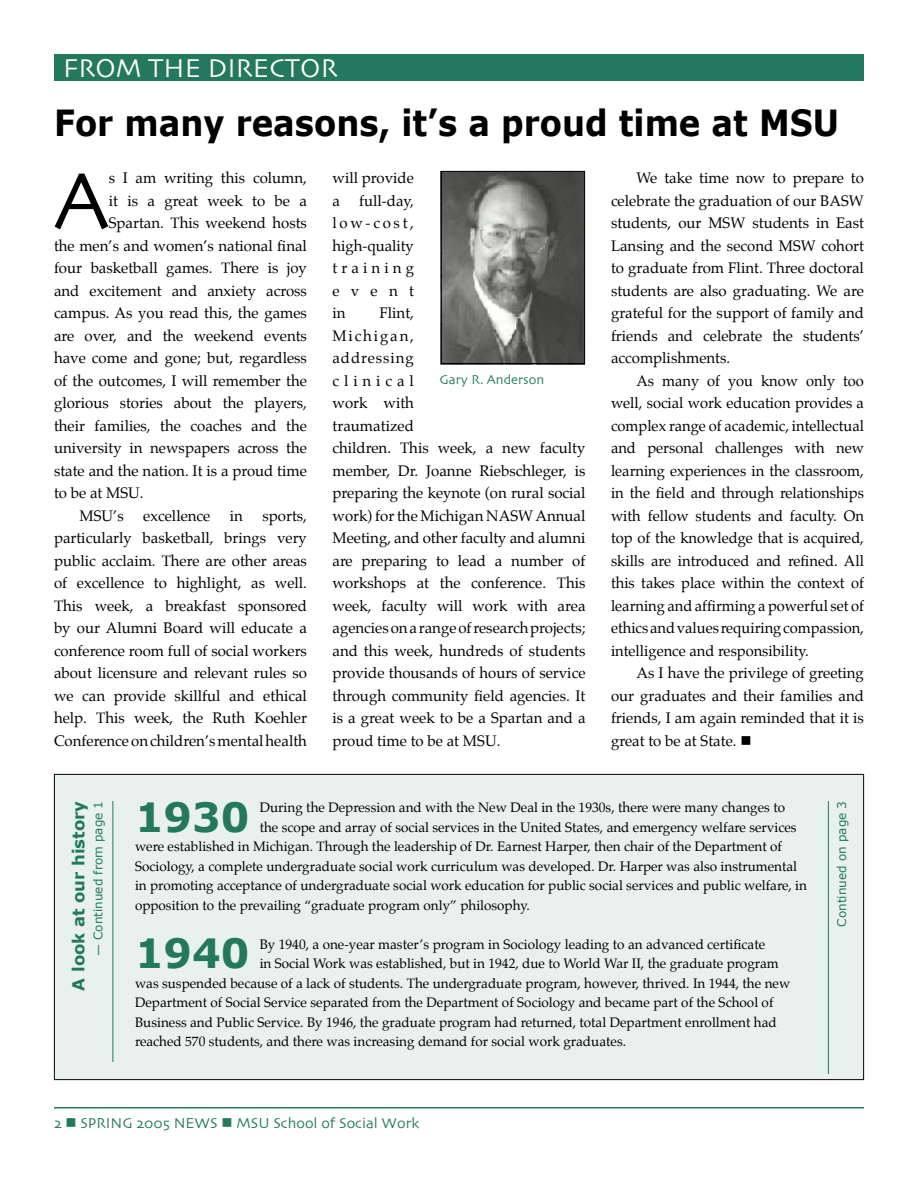
<style>
.page{position:relative;width:918px;height:1188px;background:#fff}
.page>*{position:absolute;margin:0;border:0;box-sizing:border-box;transform-origin:0 0}
.t1{font:82.5px "Skia";color:#000}
.t2{font:700 40.35px "Verdana";color:#24785d}
.t3{font:700 36px "Verdana";color:#000;scale:.9 1}
.t4{font:27px "Skia";color:#fff}
.t5{font:700 16.5px "Verdana";color:#24785d}
.t6{font:15px/22.5px "Palatino";color:#000;text-align:justify}
.t7{font:15px "Skia";color:#24785d}
.t8{font:13.5px "Palatino";color:#000}
.t9{font:13.5px "Skia";color:#24785d}
.t10{font:12px "Verdana";color:#24785d}
</style>
<div class="page">
<hr style="left:54px;top:1107px;width:810px;height:1px;background:#24785d">
<div style="left:54px;top:54px;width:810px;height:27px;background:#24785d"></div>
<div style="left:54px;top:774px;width:810px;height:306px;background:#e9f1ef"></div>
<svg style="left:443px;top:173px;width:140px;height:189px"></svg>
<hr style="left:112px;top:801px;width:1px;height:261px;background:#24785d">
<hr style="left:828px;top:801px;width:1px;height:273px;background:#24785d">
<div style="left:441px;top:171px;width:144px;height:193px;border:1px solid #000"></div>
<h3 class="t4" style="left:63px;top:52px;width:276px">FROM THE DIRECTOR</h3>
<h3 class="t3" style="left:54px;top:100px;width:874px">For many reasons, it’s a proud time at MSU</h3>
<h1 class="t1" style="left:54px;top:152px;width:56px">A</h1>
<p class="t6" style="left:109px;top:168px;width:200px">s I am writing this column,</p>
<p class="t6" style="left:109px;top:191px;width:200px">it is a great week to be a</p>
<p class="t6" style="left:109px;top:213px;width:200px">Spartan. This weekend hosts</p>
<p class="t6" style="left:54px;top:236px;width:254px">the men’s and women’s national final</p>
<p class="t6" style="left:54px;top:258px;width:254px">four basketball games. There is joy</p>
<p class="t6" style="left:54px;top:281px;width:254px">and excitement and anxiety across</p>
<p class="t6" style="left:54px;top:303px;width:254px">campus. As you read this, the games</p>
<p class="t6" style="left:54px;top:326px;width:255px">are over, and the weekend events</p>
<p class="t6" style="left:54px;top:348px;width:254px">have come and gone; but, regardless</p>
<p class="t6" style="left:54px;top:371px;width:255px">of the outcomes, I will remember the</p>
<p class="t6" style="left:54px;top:393px;width:254px">glorious stories about the players,</p>
<p class="t6" style="left:54px;top:416px;width:254px">their families, the coaches and the</p>
<p class="t6" style="left:54px;top:438px;width:254px">university in newspapers across the</p>
<p class="t6" style="left:54px;top:461px;width:254px">state and the nation. It is a proud time</p>
<p class="t6" style="left:54px;top:483px;width:91px">to be at MSU.</p>
<p class="t6" style="left:80px;top:506px;width:46px">MSU’s</p>
<p class="t6" style="left:143px;top:506px;width:69px">excellence</p>
<p class="t6" style="left:230px;top:506px;width:15px">in</p>
<p class="t6" style="left:54px;top:506px;width:255px;text-indent:209px">sports, particularly basketball, brings very public acclaim. There are other areas of excellence to highlight, as well.<br>This week, a breakfast sponsored by our Alumni Board will educate a conference room full of social workers about licensure and relevant rules so we can provide skillful and ethical help. This week, the Ruth Koehler Conference on children’s mental health</p>
<p class="t6" style="left:333px;top:168px;width:83px">will provide a</p>
<p class="t6" style="left:333px;top:191px;width:83px;text-indent:27px">full-day, low-cost, high-quality training event in</p>
<p class="t6" style="left:333px;top:303px;width:255px;text-align:left;text-indent:47px">Flint,<br>Michigan,<br>addressing<br>clinical<br>work with<br>traumatized<br>children. This week, a new faculty member, Dr. Joanne Riebschleger, is preparing the keynote (on rural social work) for the Michigan NASW Annual<br>Meeting, and other faculty and alumni are preparing to lead a number of workshops at the conference. This week, faculty will work with area agencies on a range of research projects; and this week, hundreds of students provide thousands of hours of service through community field agencies. It is a great week to be a Spartan and a proud time to be at MSU.</p>
<p class="t9" style="left:440px;top:371px;width:106px">Gary R. Anderson</p>
<p class="t6" style="left:611px;top:168px;width:255px;text-indent:26px">We take time now to prepare to celebrate the graduation of our BASW students, our MSW students in East Lansing and the second MSW cohort to graduate from Flint. Three doctoral students are also graduating. We are grateful for the support of family and friends and celebrate the students’ accomplishments.</p>
<p class="t6" style="left:611px;top:371px;width:255px;text-indent:26px">As many of you know only too well, social work education provides a complex range of academic, intellectual and personal challenges with new learning experiences in the classroom, in the field and through relationships with fellow students and faculty. On top of the knowledge that is acquired, skills are introduced and refined. All this takes place within the context of learning and affirming a powerful set of ethics and values requiring compassion, intelligence and responsibility.</p>
<p class="t6" style="left:611px;top:663px;width:254px;text-indent:26px">As I have the privilege of greeting our graduates and their families and friends, I am again reminded that it is great to be at State. ■</p>
<p class="t5" style="left:68px;top:991px;width:191px;rotate:-90deg">A look at our history</p>
<p class="t10" style="left:91px;top:956px;width:157px;rotate:-90deg">— Continued from page 1</p>
<p class="t10" style="left:834px;top:927px;width:127px;rotate:-90deg">Continued on page 3</p>
<h2 class="t2" style="left:135px;top:791px;width:116px">1930</h2>
<p class="t8" style="left:260px;top:799px;width:527px">During the Depression and with the New Deal in the 1930s, there were many changes to</p>
<p class="t8" style="left:260px;top:818px;width:538px">the scope and array of social services in the United States, and emergency welfare services</p>
<p class="t8" style="left:135px;top:838px;width:649px">were established in Michigan. Through the leadership of Dr. Earnest Harper, then chair of the Department of</p>
<p class="t8" style="left:135px;top:857px;width:664px">Sociology, a complete undergraduate social work curriculum was developed. Dr. Harper was also instrumental</p>
<p class="t8" style="left:135px;top:877px;width:674px">in promoting acceptance of undergraduate social work education for public social services and public welfare, in</p>
<p class="t8" style="left:135px;top:896px;width:397px">opposition to the prevailing “graduate program only” philosophy.</p>
<h2 class="t2" style="left:135px;top:928px;width:116px">1940</h2>
<p class="t8" style="left:260px;top:935px;width:507px">By 1940, a one-year master’s program in Sociology leading to an advanced certificate</p>
<p class="t8" style="left:260px;top:955px;width:521px">in Social Work was established, but in 1942, due to World War II, the graduate program</p>
<p class="t8" style="left:135px;top:974px;width:657px">was suspended because of a lack of students. The undergraduate program, however, thrived. In 1944, the new</p>
<p class="t8" style="left:135px;top:994px;width:640px">Department of Social Service separated from the Department of Sociology and became part of the School of</p>
<p class="t8" style="left:135px;top:1013px;width:643px">Business and Public Service. By 1946, the graduate program had returned, total Department enrollment had</p>
<p class="t8" style="left:135px;top:1033px;width:493px">reached 570 students, and there was increasing demand for social work graduates.</p>
<p class="t7" style="left:65px;top:1114px;width:355px">■ SPRING 2005 NEWS ■ MSU School of Social Work</p>
</div>
